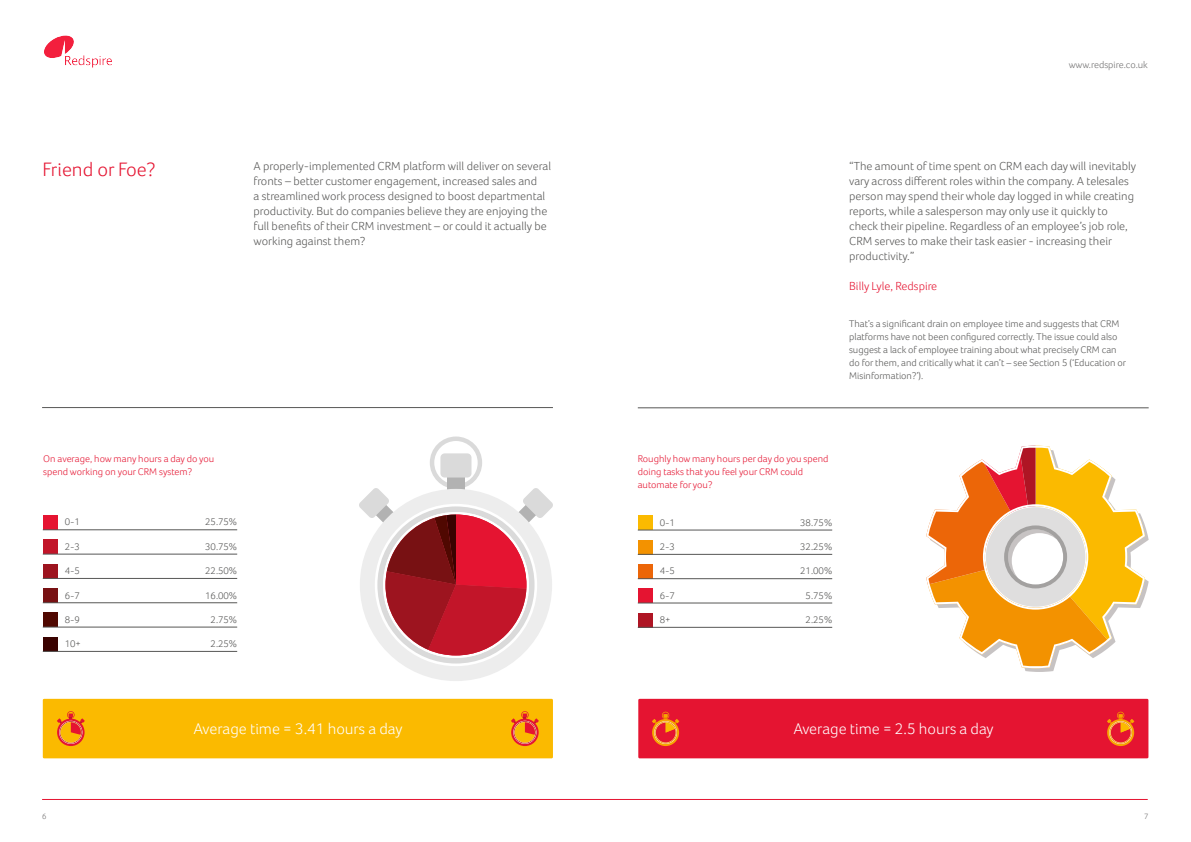
<style>
.page{position:relative;width:1191px;height:842px;background:#fff}
.page>*{position:absolute;margin:0;border:0;box-sizing:border-box;transform-origin:0 0}
.t1{font:300 20px "Foco";color:#e51431}
.t2{font:300 16px "Foco";color:#fff}
.t3{font:300 12px/15px "Foco";color:#575756}
.t4{font:300 12px "Foco";color:#e51431}
.t5{font:300 10px/13px "Foco";color:#575756}
.t6{font:300 10px/13px "Foco";color:#e51431}
.t7{font:300 10px "Foco";color:#706f6f}
.t8{font:300 8px "Foco";color:#706f6f}
</style>
<div class="page">
<svg style="left:44px;top:35px;width:68px;height:33px"></svg>
<hr style="left:42px;top:799px;width:1105px;height:1px;background:#e51431">
<div style="left:43px;top:699px;width:510px;height:59px;background:#fbba00"></div>
<div style="left:638px;top:699px;width:510px;height:59px;background:#e51431"></div>
<div style="left:360px;top:489px;width:192px;height:192px;background:#ededed;border-radius:50%"></div>
<svg style="left:359px;top:436px;width:194px;height:230px"></svg>
<div style="left:43px;top:515px;width:15px;height:15px;background:#e51431"></div>
<div style="left:43px;top:540px;width:15px;height:14px;background:#c21529"></div>
<div style="left:43px;top:564px;width:15px;height:14px;background:#9d141f"></div>
<div style="left:43px;top:588px;width:15px;height:15px;background:#781113"></div>
<div style="left:43px;top:613px;width:15px;height:14px;background:#500801"></div>
<div style="left:43px;top:637px;width:15px;height:14px;background:#3a0200"></div>
<hr style="left:43px;top:530px;width:194px;height:1px;background:#575756">
<hr style="left:43px;top:578px;width:194px;height:1px;background:#575756">
<hr style="left:43px;top:627px;width:194px;height:1px;background:#575756">
<hr style="left:43px;top:554px;width:194px;height:1px;background:#575756">
<hr style="left:43px;top:603px;width:194px;height:1px;background:#575756">
<hr style="left:43px;top:651px;width:194px;height:1px;background:#575756">
<div style="left:638px;top:516px;width:14px;height:14px;background:#fbba00"></div>
<div style="left:638px;top:540px;width:14px;height:14px;background:#f39200"></div>
<div style="left:638px;top:564px;width:14px;height:15px;background:#ec6608"></div>
<div style="left:638px;top:589px;width:14px;height:14px;background:#e51431"></div>
<div style="left:638px;top:613px;width:14px;height:14px;background:#af1524"></div>
<hr style="left:638px;top:530px;width:194px;height:1px;background:#575756">
<hr style="left:638px;top:578px;width:194px;height:1px;background:#575756">
<hr style="left:638px;top:627px;width:194px;height:1px;background:#575756">
<hr style="left:638px;top:554px;width:194px;height:1px;background:#575756">
<hr style="left:638px;top:603px;width:194px;height:1px;background:#575756">
<hr style="left:42px;top:407px;width:511px;height:1px;background:#575756">
<hr style="left:638px;top:408px;width:510px;height:1px;background:#575756">
<svg style="left:57px;top:719px;width:28px;height:27px"></svg>
<svg style="left:57px;top:711px;width:28px;height:33px"></svg>
<svg style="left:511px;top:719px;width:27px;height:27px"></svg>
<svg style="left:511px;top:711px;width:28px;height:33px"></svg>
<svg style="left:926px;top:445px;width:219px;height:223px"></svg>
<svg style="left:652px;top:719px;width:27px;height:27px"></svg>
<svg style="left:652px;top:712px;width:27px;height:32px"></svg>
<svg style="left:1107px;top:719px;width:27px;height:27px"></svg>
<svg style="left:1107px;top:712px;width:27px;height:32px"></svg>
<p class="t7" style="left:1068px;top:60px;width:81px">www.redspire.co.uk</p>
<h1 class="t1" style="left:43px;top:158px;width:114px">Friend or Foe?</h1>
<p class="t3" style="left:253px;top:159px;width:299px">A properly-implemented CRM platform will deliver on several fronts – better customer engagement, increased sales and<br>a streamlined work process designed to boost departmental productivity. But do companies believe they are enjoying the full benefits of their CRM investment – or could it actually be working against them?</p>
<p class="t3" style="left:849px;top:159px;width:288px">“The amount of time spent on CRM each day will inevitably vary across different roles within the company. A telesales person may spend their whole day logged in while creating reports, while a salesperson may only use it quickly to check their pipeline. Regardless of an employee’s job role, CRM serves to make their task easier - increasing their productivity.”</p>
<p class="t4" style="left:849px;top:279px;width:90px">Billy Lyle, Redspire</p>
<p class="t5" style="left:849px;top:317px;width:278px">That’s a significant drain on employee time and suggests that CRM platforms have not been configured correctly. The issue could also suggest a lack of employee training about what precisely CRM can do for them, and critically what it can’t – see Section 5 (‘Education or Misinformation?’).</p>
<p class="t6" style="left:43px;top:452px;width:173px">On average, how many hours a day do you spend working on your CRM system?</p>
<p class="t6" style="left:638px;top:452px;width:192px">Roughly how many hours per day do you spend doing tasks that you feel your CRM could automate for you?</p>
<p class="t5" style="left:65px;top:515px;width:17px">0-1</p>
<p class="t5" style="left:65px;top:540px;width:17px">2-3</p>
<p class="t5" style="left:65px;top:564px;width:17px">4-5</p>
<p class="t5" style="left:65px;top:588px;width:17px">6-7</p>
<p class="t5" style="left:65px;top:613px;width:17px">8-9</p>
<p class="t5" style="left:65px;top:637px;width:18px">10+</p>
<p class="t5" style="left:205px;top:515px;width:33px">25.75%</p>
<p class="t5" style="left:205px;top:540px;width:33px">30.75%</p>
<p class="t5" style="left:205px;top:564px;width:33px">22.50%</p>
<p class="t5" style="left:205px;top:589px;width:33px">16.00%</p>
<p class="t5" style="left:211px;top:613px;width:28px">2.75%</p>
<p class="t5" style="left:211px;top:637px;width:28px">2.25%</p>
<p class="t5" style="left:800px;top:516px;width:33px">38.75%</p>
<p class="t5" style="left:800px;top:540px;width:33px">32.25%</p>
<p class="t5" style="left:800px;top:564px;width:33px">21.00%</p>
<p class="t5" style="left:805px;top:589px;width:28px">5.75%</p>
<p class="t5" style="left:805px;top:613px;width:28px">2.25%</p>
<p class="t5" style="left:660px;top:516px;width:17px">0-1</p>
<p class="t5" style="left:660px;top:540px;width:17px">2-3</p>
<p class="t5" style="left:660px;top:564px;width:17px">4-5</p>
<p class="t5" style="left:660px;top:589px;width:17px">6-7</p>
<p class="t5" style="left:660px;top:613px;width:12px">8+</p>
<h2 class="t2" style="left:193px;top:720px;width:210px">Average time = 3.41 hours a day</h2>
<h2 class="t2" style="left:793px;top:720px;width:202px">Average time = 2.5 hours a day</h2>
<p class="t8" style="left:42px;top:812px;width:6px">6</p>
<p class="t8" style="left:1144px;top:812px;width:6px">7</p>
</div>
